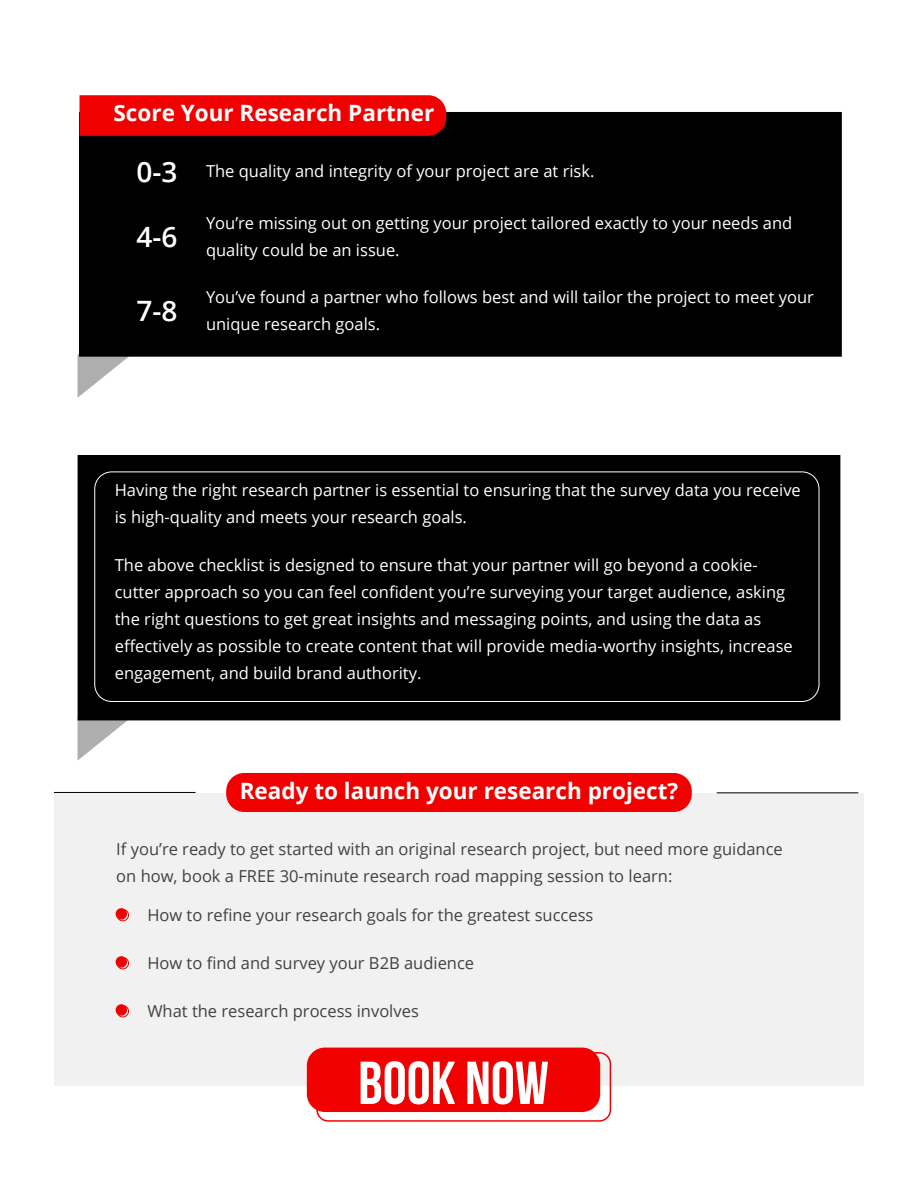
<style>
.page{position:relative;width:918px;height:1188px;background:#fff}
.page>*{position:absolute;margin:0;border:0;box-sizing:border-box;transform-origin:0 0}
.t1{font:700 60.45px "Bebas Neue";color:#fff}
.t2{font:600 28.05px "Open Sans";color:#fff}
.t3{font:700 22.5px "Open Sans";color:#fff}
.t4{font:16.5px/27px "Open Sans";color:#fff}
.t5{font:16.5px/27px "Open Sans";color:#414042}
</style>
<div class="page">
<div style="left:54px;top:793px;width:810px;height:292px;background:#f1f1f2"></div>
<svg style="left:77px;top:716px;width:59px;height:45px"></svg>
<svg style="left:77px;top:354px;width:51px;height:44px"></svg>
<div style="left:78px;top:456px;width:762px;height:264px;background:#000"></div>
<div style="left:78px;top:455px;width:762px;height:265px;border:1px solid #000"></div>
<div style="left:94px;top:472px;width:725px;height:230px;border:1px solid #fff;border-radius:17px"></div>
<div style="left:226px;top:773px;width:466px;height:39px;background:#f10000;border-radius:18px"></div>
<div style="left:116px;top:908px;width:11px;height:12px;background:#f10000;border-radius:50%"></div>
<div style="left:117px;top:909px;width:12px;height:12px;border:1px solid #f10000;border-radius:50%"></div>
<div style="left:116px;top:956px;width:11px;height:12px;background:#f10000;border-radius:50%"></div>
<div style="left:117px;top:957px;width:12px;height:12px;border:1px solid #f10000;border-radius:50%"></div>
<div style="left:116px;top:1004px;width:11px;height:12px;background:#f10000;border-radius:50%"></div>
<div style="left:117px;top:1005px;width:12px;height:12px;border:1px solid #f10000;border-radius:50%"></div>
<div style="left:307px;top:1048px;width:293px;height:64px;background:#f10000;border-radius:18px"></div>
<div style="left:316px;top:1052px;width:295px;height:70px;border:2px solid #f10000;border-radius:11px"></div>
<hr style="left:54px;top:792px;width:142px;height:1px;background:#000">
<hr style="left:717px;top:792px;width:141px;height:1px;background:#000">
<div style="left:80px;top:112px;width:761px;height:244px;background:#000"></div>
<div style="left:80px;top:95px;width:366px;height:41px;background:#f10000"></div>
<div style="left:133px;top:145px;width:56px;height:56px;border:1px solid #000;border-radius:50%"></div>
<h3 class="t3" style="left:114px;top:97px;width:322px">Score Your Research Partner</h3>
<h2 class="t2" style="left:136px;top:152px;width:43px">0-3</h2>
<h2 class="t2" style="left:136px;top:218px;width:43px">4-6</h2>
<h2 class="t2" style="left:136px;top:292px;width:43px">7-8</h2>
<p class="t4" style="left:206px;top:157px;width:390px">The quality and integrity of your project are at risk.</p>
<p class="t4" style="left:206px;top:209px;width:588px">You’re missing out on getting your project tailored exactly to your needs and quality could be an issue.</p>
<p class="t4" style="left:206px;top:283px;width:609px">You’ve found a partner who follows best and will tailor the project to meet your unique research goals.</p>
<p class="t4" style="left:115px;top:476px;width:688px">Having the right research partner is essential to ensuring that the survey data you receive is high-quality and meets your research goals.</p>
<p class="t4" style="left:115px;top:551px;width:680px">The above checklist is designed to ensure that your partner will go beyond a cookie&shy;cutter approach so you can feel confident you’re surveying your target audience, asking the right questions to get great insights and messaging points, and using the data as effectively as possible to create content that will provide media-worthy insights, increase engagement, and build brand authority.</p>
<h3 class="t3" style="left:240px;top:775px;width:440px">Ready to launch your research project?</h3>
<p class="t5" style="left:116px;top:835px;width:668px">If you’re ready to get started with an original research project, but need more guidance on how, book a FREE 30-minute research road mapping session to learn:</p>
<p class="t5" style="left:147px;top:901px;width:448px">How to refine your research goals for the greatest success</p>
<p class="t5" style="left:147px;top:949px;width:328px">How to find and survey your B2B audience</p>
<p class="t5" style="left:147px;top:997px;width:273px">What the research process involves</p>
<h1 class="t1" style="left:358px;top:1050px;width:192px">BOOK NOW</h1>
</div>
